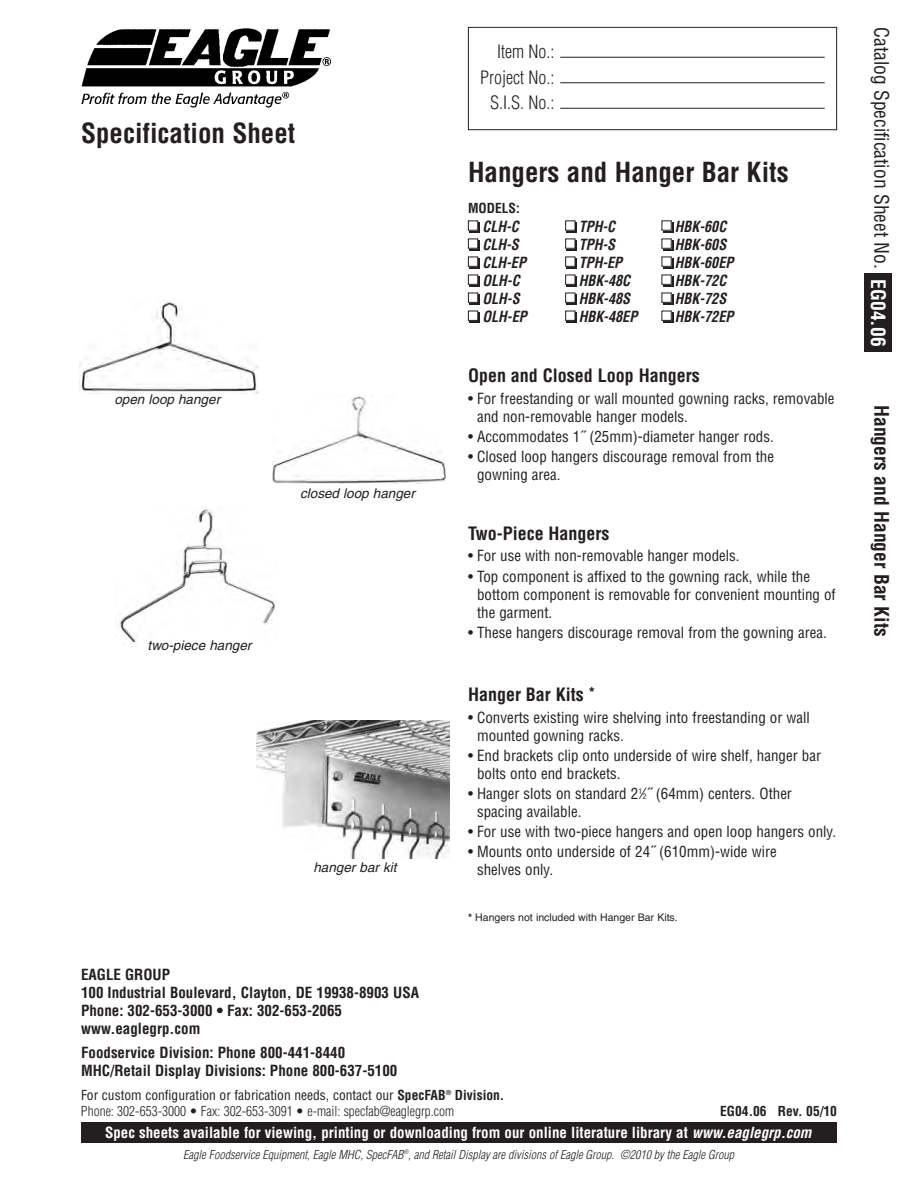
<style>
.page{position:relative;width:918px;height:1188px;background:#fff}
.page>*{position:absolute;margin:0;border:0;box-sizing:border-box;transform-origin:0 0}
.t1{font:700 condensed 27px "Helvetica";color:#231f20}
.t2{font:condensed 19.5px "Helvetica";color:#231f20}
.t3{font:700 condensed 19.5px "Helvetica";color:#231f20}
.t4{font:700 condensed 18px "Helvetica";color:#231f20}
.t5{font:300 condensed 18px/25.5px "Helvetica";color:#231f20;text-align:right}
.t6{font:condensed 15px/18px "Helvetica";color:#231f20}
.t7{font:700 condensed 15px/18px "Helvetica";color:#231f20}
.t8{font:italic 700 condensed 15px/18px "Helvetica";color:#231f20;scale:.95 1}
.t9{font:700 condensed 15px "Helvetica";color:#fff}
.t10{font:300 condensed 13.5px/16.2px "Helvetica";color:#231f20}
.t11{font:italic 13.5px "Helvetica";color:#231f20}
.t12{font:700 condensed 13.5px "Helvetica";color:#231f20}
.t13{font:italic 300 condensed 12px "Helvetica";color:#231f20}
.t14{font:10.5px "Helvetica";color:#231f20}
.s1{font-size:7.5px}
.s2{font-weight:700}
.s3{font-weight:400}
.s4{font-style:italic}
.s5{font-weight:700;color:#fff}
</style>
<div class="page">
<div style="left:864px;top:274px;width:28px;height:78px;background:#231f20"></div>
<div style="left:468px;top:27px;width:369px;height:103px;border:1px solid #231f20"></div>
<hr style="left:560px;top:82px;width:265px;height:1px;background:#231f20">
<hr style="left:560px;top:57px;width:265px;height:1px;background:#231f20">
<hr style="left:560px;top:108px;width:265px;height:1px;background:#231f20">
<img style="left:81px;top:28px;width:250px;height:79px">
<div style="left:81px;top:1122px;width:756px;height:21px;background:#231f20"></div>
<div style="left:470px;top:222px;width:10px;height:10px;background:#231f20"></div>
<div style="left:468px;top:221px;width:10px;height:9px;background:#fff"></div>
<div style="left:468px;top:220px;width:10px;height:11px;border:1px solid #231f20"></div>
<div style="left:470px;top:240px;width:10px;height:10px;background:#231f20"></div>
<div style="left:468px;top:239px;width:10px;height:9px;background:#fff"></div>
<div style="left:468px;top:239px;width:10px;height:10px;border:1px solid #231f20"></div>
<div style="left:470px;top:258px;width:10px;height:10px;background:#231f20"></div>
<div style="left:468px;top:257px;width:10px;height:9px;background:#fff"></div>
<div style="left:468px;top:257px;width:10px;height:10px;border:1px solid #231f20"></div>
<div style="left:470px;top:276px;width:10px;height:10px;background:#231f20"></div>
<div style="left:468px;top:275px;width:10px;height:9px;background:#fff"></div>
<div style="left:468px;top:275px;width:10px;height:10px;border:1px solid #231f20"></div>
<div style="left:470px;top:294px;width:10px;height:10px;background:#231f20"></div>
<div style="left:468px;top:293px;width:10px;height:9px;background:#fff"></div>
<div style="left:468px;top:293px;width:10px;height:10px;border:1px solid #231f20"></div>
<div style="left:470px;top:312px;width:10px;height:10px;background:#231f20"></div>
<div style="left:468px;top:311px;width:10px;height:9px;background:#fff"></div>
<div style="left:468px;top:311px;width:10px;height:10px;border:1px solid #231f20"></div>
<div style="left:567px;top:222px;width:10px;height:10px;background:#231f20"></div>
<div style="left:566px;top:221px;width:9px;height:9px;background:#fff"></div>
<div style="left:565px;top:220px;width:10px;height:11px;border:1px solid #231f20"></div>
<div style="left:567px;top:240px;width:10px;height:10px;background:#231f20"></div>
<div style="left:566px;top:239px;width:9px;height:9px;background:#fff"></div>
<div style="left:565px;top:239px;width:10px;height:10px;border:1px solid #231f20"></div>
<div style="left:567px;top:258px;width:10px;height:10px;background:#231f20"></div>
<div style="left:566px;top:257px;width:9px;height:9px;background:#fff"></div>
<div style="left:565px;top:257px;width:10px;height:10px;border:1px solid #231f20"></div>
<div style="left:567px;top:276px;width:10px;height:10px;background:#231f20"></div>
<div style="left:566px;top:275px;width:9px;height:9px;background:#fff"></div>
<div style="left:565px;top:275px;width:10px;height:10px;border:1px solid #231f20"></div>
<div style="left:567px;top:294px;width:10px;height:10px;background:#231f20"></div>
<div style="left:566px;top:293px;width:9px;height:9px;background:#fff"></div>
<div style="left:565px;top:293px;width:10px;height:10px;border:1px solid #231f20"></div>
<div style="left:567px;top:312px;width:10px;height:10px;background:#231f20"></div>
<div style="left:566px;top:311px;width:9px;height:9px;background:#fff"></div>
<div style="left:565px;top:311px;width:10px;height:10px;border:1px solid #231f20"></div>
<div style="left:663px;top:222px;width:10px;height:10px;background:#231f20"></div>
<div style="left:662px;top:221px;width:9px;height:9px;background:#fff"></div>
<div style="left:662px;top:220px;width:10px;height:11px;border:1px solid #231f20"></div>
<div style="left:663px;top:240px;width:10px;height:10px;background:#231f20"></div>
<div style="left:662px;top:239px;width:9px;height:9px;background:#fff"></div>
<div style="left:662px;top:239px;width:10px;height:10px;border:1px solid #231f20"></div>
<div style="left:663px;top:258px;width:10px;height:10px;background:#231f20"></div>
<div style="left:662px;top:257px;width:9px;height:9px;background:#fff"></div>
<div style="left:662px;top:257px;width:10px;height:10px;border:1px solid #231f20"></div>
<div style="left:663px;top:276px;width:10px;height:10px;background:#231f20"></div>
<div style="left:662px;top:275px;width:9px;height:9px;background:#fff"></div>
<div style="left:662px;top:275px;width:10px;height:10px;border:1px solid #231f20"></div>
<div style="left:663px;top:294px;width:10px;height:10px;background:#231f20"></div>
<div style="left:662px;top:293px;width:9px;height:9px;background:#fff"></div>
<div style="left:662px;top:293px;width:10px;height:10px;border:1px solid #231f20"></div>
<div style="left:663px;top:312px;width:10px;height:10px;background:#231f20"></div>
<div style="left:662px;top:311px;width:9px;height:9px;background:#fff"></div>
<div style="left:662px;top:311px;width:10px;height:10px;border:1px solid #231f20"></div>
<img style="left:256px;top:721px;width:194px;height:137px">
<img style="left:118px;top:509px;width:158px;height:134px">
<img style="left:273px;top:396px;width:173px;height:88px">
<img style="left:80px;top:301px;width:178px;height:93px">
<h1 class="t1" style="left:81px;top:118px;width:216px">Specification Sheet</h1>
<p class="t11" style="left:114px;top:395px;width:107px">open loop hanger</p>
<p class="t11" style="left:300px;top:488px;width:116px">closed loop hanger</p>
<p class="t11" style="left:148px;top:640px;width:105px">two-piece hanger</p>
<p class="t11" style="left:313px;top:862px;width:85px">hanger bar kit</p>
<p class="t7" style="left:81px;top:965px;width:340px">EAGLE GROUP<br>100 Industrial Boulevard, Clayton, DE 19938-8903 USA<br>Phone: 302-653-3000 • Fax: 302-653-2065 www.eaglegrp.com</p>
<p class="t7" style="left:81px;top:1044px;width:318px">Foodservice Division: Phone 800-441-8440<br>MHC/Retail Display Divisions: Phone 800-637-5100</p>
<p class="t5" style="left:480px;top:39px;width:76px">Item No.:<br>Project No.:<br>S.I.S. No.:</p>
<h1 class="t1" style="left:468px;top:157px;width:322px">Hangers and Hanger Bar Kits</h1>
<p class="t12" style="left:468px;top:200px;width:53px">MODELS:</p>
<p class="t8" style="left:482px;top:218px;width:48px">CLH-C<br>CLH-S<br>CLH-EP<br>OLH-C<br>OLH-S<br>OLH-EP</p>
<p class="t8" style="left:579px;top:218px;width:63px">TPH-C<br>TPH-S<br>TPH-EP<br>HBK-48C<br>HBK-48S<br>HBK-48EP</p>
<p class="t8" style="left:675px;top:218px;width:63px">HBK-60C<br>HBK-60S<br>HBK-60EP<br>HBK-72C<br>HBK-72S<br>HBK-72EP</p>
<p class="t4" style="left:468px;top:365px;width:233px">Open and Closed Loop Hangers</p>
<p class="t6" style="left:477px;top:390px;width:359px;text-indent:-9px">• For freestanding or wall mounted gowning racks, removable and non-removable hanger models.</p>
<p class="t6" style="left:468px;top:428px;width:307px">• Accommodates 1˝ (25mm)-diameter hanger rods.</p>
<p class="t6" style="left:477px;top:448px;width:299px;text-indent:-9px">• Closed loop hangers discourage removal from the gowning area.</p>
<p class="t4" style="left:468px;top:523px;width:143px">Two-Piece Hangers</p>
<p class="t6" style="left:468px;top:547px;width:273px">• For use with non-removable hanger models.</p>
<p class="t6" style="left:477px;top:567px;width:360px;text-indent:-9px">• Top component is affixed to the gowning rack, while the bottom component is removable for convenient mounting of the garment.</p>
<p class="t6" style="left:468px;top:624px;width:360px">• These hangers discourage removal from the gowning area.</p>
<p class="t4" style="left:468px;top:684px;width:129px">Hanger Bar Kits <sup>*</sup></p>
<p class="t6" style="left:477px;top:709px;width:334px;text-indent:-9px">• Converts existing wire shelving into freestanding or wall mounted gowning racks.</p>
<p class="t6" style="left:477px;top:747px;width:346px;text-indent:-9px">• End brackets clip onto underside of wire shelf, hanger bar bolts onto end brackets.</p>
<p class="t6" style="left:477px;top:785px;width:316px;text-indent:-9px">• Hanger slots on standard 2<sup>1</sup>⁄<span class="s1">2</span>˝ (64mm) centers. Other spacing available.</p>
<p class="t6" style="left:468px;top:823px;width:370px">• For use with two-piece hangers and open loop hangers only.</p>
<p class="t6" style="left:477px;top:843px;width:301px;text-indent:-9px">• Mounts onto underside of 24˝ (610mm)-wide wire shelves only.</p>
<p class="t14" style="left:468px;top:913px;width:211px"><span class="s2">*</span> Hangers not included with Hanger Bar Kits.</p>
<p class="t10" style="left:81px;top:1087px;width:425px"><span class="s3">For custom configuration or fabrication needs, contact our</span> <span class="s2">SpecFAB</span><sup>®</sup> <span class="s2">Division.<br></span>Phone: 302-653-3000 • Fax: 302-653-3091 • e-mail: specfab@eaglegrp.com</p>
<p class="t12" style="left:720px;top:1103px;width:118px">EG04.06 Rev. 05/10</p>
<p class="t9" style="left:105px;top:1124px;width:708px">Spec sheets available for viewing, printing or downloading from our online literature library at <span class="s4">www.eaglegrp.com</span></p>
<p class="t13" style="left:183px;top:1148px;width:552px">Eagle Foodservice Equipment, Eagle MHC, SpecFAB<sup>®</sup>, and Retail Display are divisions of Eagle Group. ©2010 by the Eagle Group</p>
<h2 class="t2" style="left:893px;top:27px;width:321px;rotate:90deg">Catalog Specification Sheet No. <span class="s5">EG04.06</span></h2>
<h2 class="t3" style="left:893px;top:405px;width:233px;rotate:90deg">Hangers and Hanger Bar Kits</h2>
</div>
